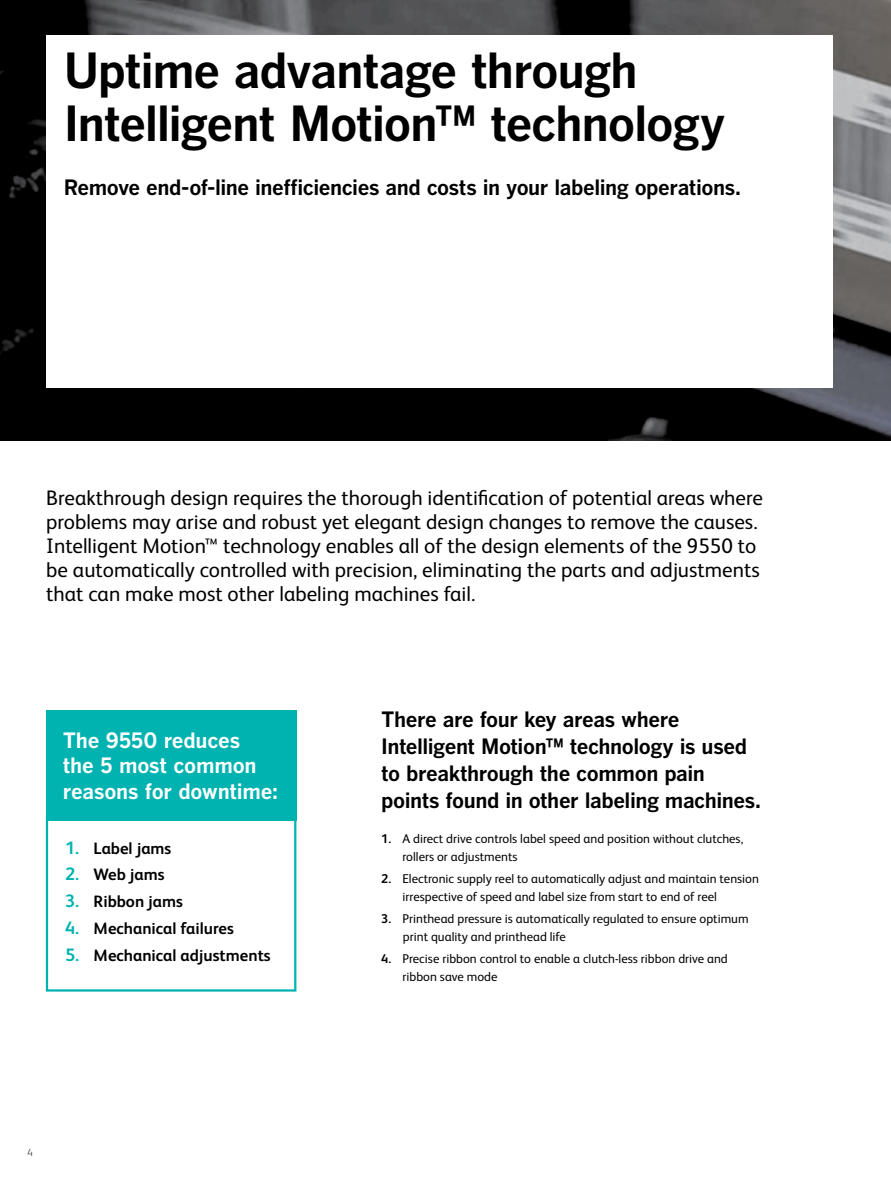
<style>
.page{position:relative;width:891px;height:1188px;background:#fff}
.page>*{position:absolute;margin:0;border:0;box-sizing:border-box;transform-origin:0 0}
.t1{font:700 48px/52.5px "Benton Gothic";letter-spacing:-.03em;color:#000}
.t2{font:21px/24px "FS Albert Pro";color:#000}
.t3{font:700 21px/27px "Benton Gothic";letter-spacing:-.025em;color:#000}
.t4{font:700 21px/25.5px "Benton Gothic";letter-spacing:-.01em;color:#fff}
.t5{font:700 16.5px "FS Albert Pro";color:#000}
.t6{font:12.75px/18px "FS Albert Pro";color:#000}
.t7{font:300 10.5px "FS Albert Pro";color:#414042}
.s1{font-size:18px;color:#00b3b0}
.s2{font-weight:700}
</style>
<div class="page">
<img style="left:0;top:0;width:891px;height:440px">
<div style="left:46px;top:36px;width:787px;height:352px;background:#fff"></div>
<div style="left:46px;top:816px;width:250px;height:176px;border:2px solid #00b3b0"></div>
<div style="left:46px;top:710px;width:250px;height:111px;background:#00b3b0"></div>
<h1 class="t1" style="left:64px;top:46px;width:664px">Uptime advantage through<br>Intelligent Motion™ technology</h1>
<h2 class="t3" style="left:64px;top:175px;width:679px">Remove end-of-line inefficiencies and costs in your labeling operations.</h2>
<p class="t2" style="left:46px;top:485px;width:718px">Breakthrough design requires the thorough identification of potential areas where problems may arise and robust yet elegant design changes to remove the causes.<br>Intelligent Motion™ technology enables all of the design elements of the 9550 to be automatically controlled with precision, eliminating the parts and adjustments that can make most other labeling machines fail.</p>
<h2 class="t4" style="left:63px;top:728px;width:217px">The 9550 reduces<br>the 5 most common reasons for downtime:</h2>
<p class="t5" style="left:65px;top:836px;width:108px"><span class="s1">1.</span> Label jams</p>
<p class="t5" style="left:65px;top:863px;width:101px"><span class="s1">2.</span> Web jams</p>
<p class="t5" style="left:65px;top:890px;width:119px"><span class="s1">3.</span> Ribbon jams</p>
<p class="t5" style="left:65px;top:917px;width:170px"><span class="s1">4.</span> Mechanical failures</p>
<p class="t5" style="left:65px;top:943px;width:207px"><span class="s1">5.</span> Mechanical adjustments</p>
<h2 class="t3" style="left:381px;top:706px;width:381px">There are four key areas where Intelligent Motion™ technology is used to breakthrough the common pain points found in other labeling machines.</h2>
<p class="t6" style="left:402px;top:828px;width:342px;text-indent:-21px"><span class="s2">1.</span> A direct drive controls label speed and position without clutches, rollers or adjustments</p>
<p class="t6" style="left:402px;top:869px;width:358px;text-indent:-21px"><span class="s2">2.</span> Electronic supply reel to automatically adjust and maintain tension irrespective of speed and label size from start to end of reel</p>
<p class="t6" style="left:403px;top:909px;width:347px;text-indent:-22px"><span class="s2">3.</span> Printhead pressure is automatically regulated to ensure optimum print quality and printhead life</p>
<p class="t6" style="left:402px;top:949px;width:327px;text-indent:-21px"><span class="s2">4.</span> Precise ribbon control to enable a clutch-less ribbon drive and ribbon save mode</p>
<p class="t7" style="left:27px;top:1145px;width:7px">4</p>
</div>
